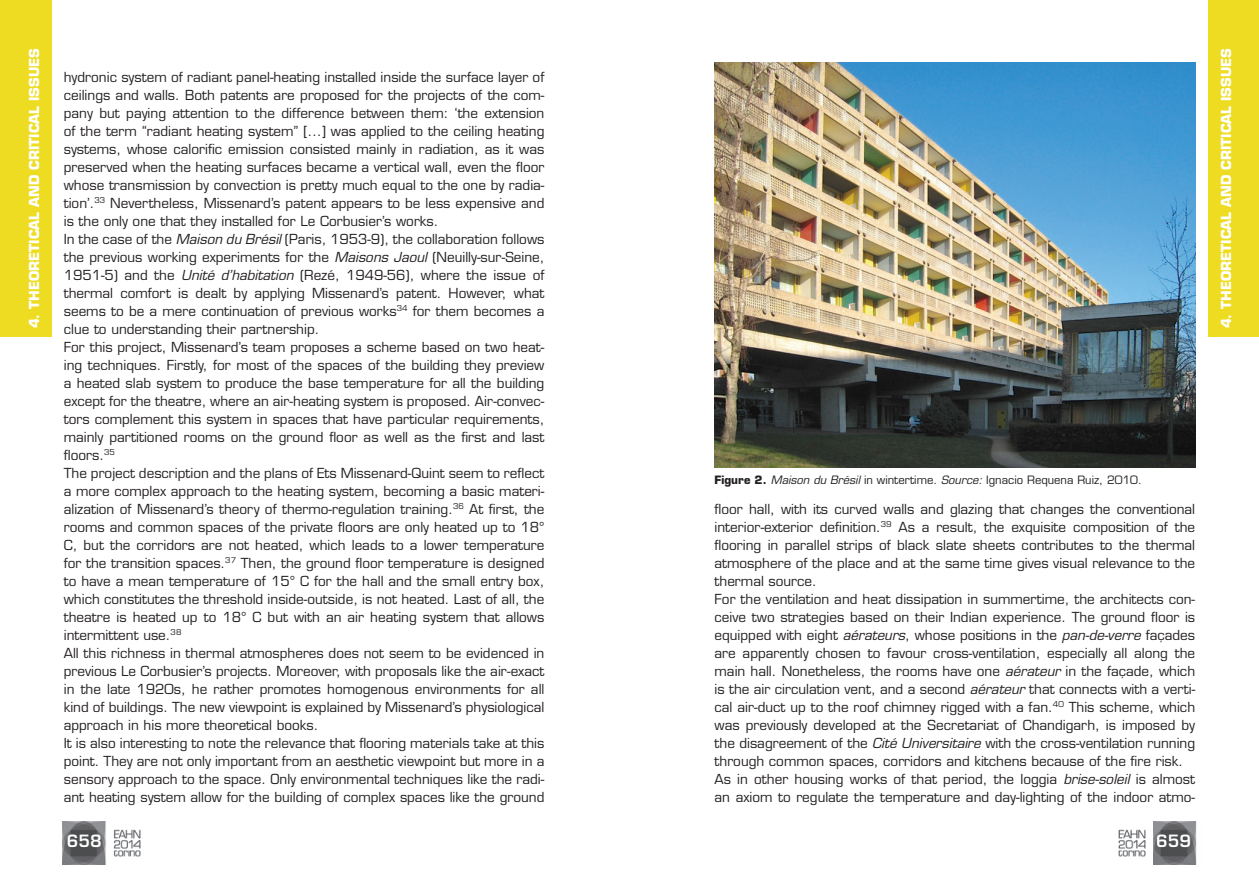
<style>
.page{position:relative;width:1259px;height:893px;background:#fff}
.page>*{position:absolute;margin:0;border:0;box-sizing:border-box;transform-origin:0 0}
.t1{font:600 16.5px "Eurostile LT Std";color:#fff}
.t2{font:13.5px/18px "Eurostile LT Std";color:#231f20}
.t3{font:700 13.5px "Eurostile LT Std";color:#fff}
.t4{font:11.25px "Eurostile LT Std";color:#231f20}
.s1{font-style:italic}
.s2{font-weight:700}
</style>
<div class="page">
<div style="left:1208px;top:0;width:50px;height:337px;background:#eddc22"></div>
<div style="left:0;top:0;width:51px;height:337px;background:#eddc22"></div>
<img style="left:63px;top:822px;width:78px;height:43px">
<img style="left:1118px;top:822px;width:79px;height:43px">
<img style="left:714px;top:62px;width:481px;height:405px">
<p class="t3" style="left:26px;top:328px;width:281px;rotate:-90deg">4. THEORETICAL AND CRITICAL ISSUES</p>
<p class="t2" style="left:64px;top:68px;width:482px">hydronic system of radiant panel-heating installed inside the surface layer of ceilings and walls. Both patents are proposed for the projects of the com&shy;pany but paying attention to the difference between them: ‘the extension of the term “radiant heating system” [...] was applied to the ceiling heating systems, whose calorific emission consisted mainly in radiation, as it was preserved when the heating surfaces became a vertical wall, even the floor whose transmission by convection is pretty much equal to the one by radia&shy;tion’.<sup>33</sup> Nevertheless, Missenard’s patent appears to be less expensive and is the only one that they installed for Le Corbusier’s works.<br>In the case of the <span class="s1">Maison du Brésil</span> (Paris, 1953-9), the collaboration follows the previous working experiments for the <span class="s1">Maisons Jaoul</span> (Neuilly-sur-Seine, 1951-5) and the <span class="s1">Unité d’habitation</span> (Rezé, 1949-56), where the issue of thermal comfort is dealt by applying Missenard’s patent. However, what seems to be a mere continuation of previous works<sup>34</sup> for them becomes a clue to understanding their partnership.<br>For this project, Missenard’s team proposes a scheme based on two heat&shy;ing techniques. Firstly, for most of the spaces of the building they preview a heated slab system to produce the base temperature for all the building except for the theatre, where an air-heating system is proposed. Air-convec&shy;tors complement this system in spaces that have particular requirements, mainly partitioned rooms on the ground floor as well as the first and last floors.<sup>35<br></sup>The project description and the plans of Ets Missenard-Quint seem to reflect a more complex approach to the heating system, becoming a basic materi&shy;alization of Missenard’s theory of thermo-regulation training.<sup>36</sup> At first, the rooms and common spaces of the private floors are only heated up to 18° C, but the corridors are not heated, which leads to a lower temperature for the transition spaces.<sup>37</sup> Then, the ground floor temperature is designed to have a mean temperature of 15° C for the hall and the small entry box, which constitutes the threshold inside-outside, is not heated. Last of all, the theatre is heated up to 18° C but with an air heating system that allows intermittent use.<sup>38<br></sup>All this richness in thermal atmospheres does not seem to be evidenced in previous Le Corbusier’s projects. Moreover, with proposals like the air-exact in the late 1920s, he rather promotes homogenous environments for all kind of buildings. The new viewpoint is explained by Missenard’s physiological approach in his more theoretical books.<br>It is also interesting to note the relevance that flooring materials take at this point. They are not only important from an aesthetic viewpoint but more in a sensory approach to the space. Only environmental techniques like the radi&shy;ant heating system allow for the building of complex spaces like the ground</p>
<p class="t4" style="left:714px;top:473px;width:429px"><span class="s2">Figure 2.</span> <span class="s1">Maison du Brésil</span> in wintertime. <span class="s1">Source:</span> Ignacio Requena Ruiz, 2010.</p>
<p class="t2" style="left:714px;top:500px;width:482px">floor hall, with its curved walls and glazing that changes the conventional interior-exterior definition.<sup>39</sup> As a result, the exquisite composition of the flooring in parallel strips of black slate sheets contributes to the thermal atmosphere of the place and at the same time gives visual relevance to the thermal source.<br>For the ventilation and heat dissipation in summertime, the architects con&shy;ceive two strategies based on their Indian experience. The ground floor is equipped with eight <span class="s1">aérateurs</span>, whose positions in the <span class="s1">pan-de-verre</span> façades are apparently chosen to favour cross-ventilation, especially all along the main hall. Nonetheless, the rooms have one <span class="s1">aérateur</span> in the façade, which is the air circulation vent, and a second <span class="s1">aérateur</span> that connects with a verti&shy;cal air-duct up to the roof chimney rigged with a fan.<sup>40</sup> This scheme, which was previously developed at the Secretariat of Chandigarh, is imposed by the disagreement of the <span class="s1">Cité Universitaire</span> with the cross-ventilation running through common spaces, corridors and kitchens because of the fire risk.<br>As in other housing works of that period, the loggia <span class="s1">brise-soleil</span> is almost an axiom to regulate the temperature and day-lighting of the indoor atmo-</p>
<p class="t1" style="left:67px;top:831px;width:36px">658</p>
<p class="t1" style="left:1156px;top:831px;width:36px">659</p>
<p class="t3" style="left:1217px;top:328px;width:281px;rotate:-90deg">4. THEORETICAL AND CRITICAL ISSUES</p>
</div>
